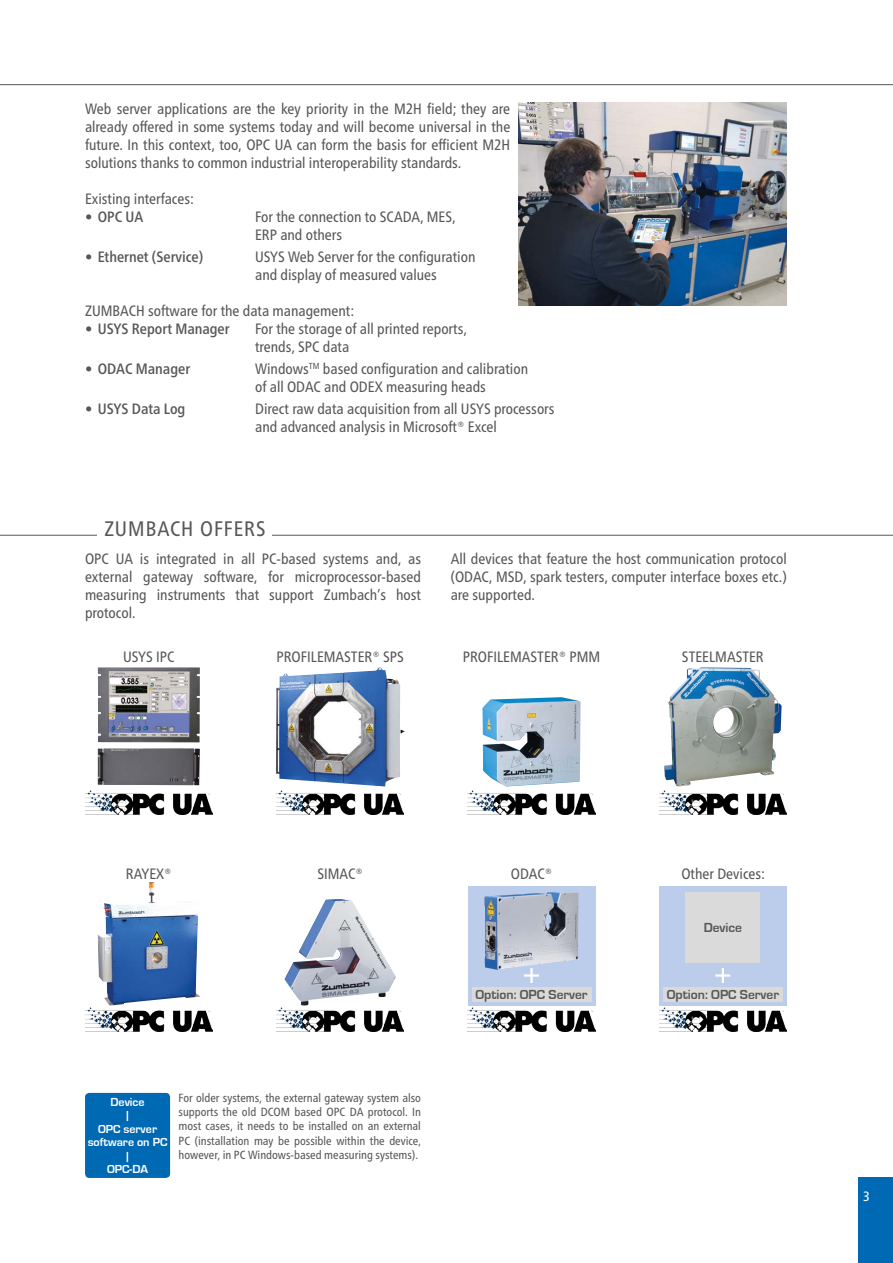
<style>
.page{position:relative;width:893px;height:1263px;background:#fff}
.page>*{position:absolute;margin:0;border:0;box-sizing:border-box;transform-origin:0 0}
.t1{font:condensed 21px "Frutiger Neue LTW1 G";letter-spacing:.04em;color:#575756}
.t2{font:condensed 15px/18px "Frutiger Neue LTW1 G";color:#575756}
.t3{font:500 condensed 15px "Frutiger Neue LTW1 G";color:#575756}
.t4{font:700 13.5px "Eurostile";color:#575756}
.t5{font:condensed 13.5px "Frutiger Neue LTW1 G";color:#fff}
.t6{font:700 12px/13.5px "Eurostile";color:#fff;text-align:center}
.t7{font:condensed 11.85px/14.2px "Frutiger Neue LTW1 G";color:#575756;text-align:justify}
.s1{font-weight:400}
</style>
<div class="page">
<div style="left:859px;top:1178px;width:34px;height:85px;background:#0069b4"></div>
<img style="left:519px;top:102px;width:268px;height:204px">
<img style="left:85px;top:791px;width:128px;height:23px">
<img style="left:276px;top:791px;width:128px;height:23px">
<img style="left:468px;top:791px;width:127px;height:23px">
<img style="left:659px;top:791px;width:128px;height:23px">
<img style="left:98px;top:667px;width:102px;height:75px">
<img style="left:98px;top:748px;width:102px;height:37px">
<img style="left:482px;top:697px;width:99px;height:89px">
<img style="left:664px;top:667px;width:118px;height:119px">
<img style="left:276px;top:667px;width:128px;height:119px">
<img style="left:85px;top:1008px;width:128px;height:23px">
<img style="left:276px;top:1008px;width:128px;height:23px">
<img style="left:285px;top:899px;width:111px;height:106px">
<img style="left:98px;top:882px;width:102px;height:124px">
<img style="left:468px;top:1008px;width:127px;height:23px">
<div style="left:468px;top:887px;width:127px;height:119px;background:#bccdeb"></div>
<div style="left:472px;top:987px;width:119px;height:15px;background:#dadada"></div>
<hr style="left:530px;top:968px;width:3px;height:15px;background:#fff">
<hr style="left:524px;top:974px;width:15px;height:3px;background:#fff">
<img style="left:485px;top:892px;width:93px;height:78px">
<img style="left:659px;top:1008px;width:128px;height:23px">
<div style="left:659px;top:887px;width:128px;height:119px;background:#bccdeb"></div>
<div style="left:663px;top:987px;width:119px;height:15px;background:#dadada"></div>
<svg style="left:722px;top:968px;width:2px;height:15px"></svg>
<hr style="left:715px;top:974px;width:15px;height:3px;background:#fff">
<hr style="left:0;top:84px;width:893px;height:1px;background:#575756">
<hr style="left:0;top:535px;width:893px;height:1px;background:#575756">
<div style="left:98px;top:519px;width:174px;height:17px;background:#fff"></div>
<div style="left:686px;top:893px;width:74px;height:70px;background:#dadada"></div>
<div style="left:85px;top:1093px;width:85px;height:85px;background:#0069b4;border-radius:4px"></div>
<p class="t2" style="left:85px;top:98px;width:427px;text-align:justify">Web server applications are the key priority in the M2H field; they are already offered in some systems today and will become universal in the future. In this context, too, OPC UA can form the basis for efficient M2H solutions thanks to common industrial interoperability standards.</p>
<p class="t2" style="left:85px;top:188px;width:110px">Existing interfaces:</p>
<p class="t3" style="left:85px;top:205px;width:60px"><span class="s1">•</span> OPC UA</p>
<p class="t2" style="left:255px;top:206px;width:202px">For the connection to SCADA, MES,<br>ERP and others</p>
<p class="t3" style="left:85px;top:245px;width:120px"><span class="s1">•</span> Ethernet (Service)</p>
<p class="t2" style="left:255px;top:246px;width:222px">USYS Web Server for the configuration and display of measured values</p>
<p class="t2" style="left:85px;top:300px;width:271px">ZUMBACH software for the data management:</p>
<p class="t3" style="left:85px;top:317px;width:146px"><span class="s1">•</span> USYS Report Manager</p>
<p class="t2" style="left:255px;top:318px;width:213px">For the storage of all printed reports, trends, SPC data</p>
<p class="t3" style="left:85px;top:358px;width:107px"><span class="s1">•</span> ODAC Manager</p>
<p class="t2" style="left:255px;top:359px;width:275px">Windows<sup>TM</sup> based configuration and calibration of all ODAC and ODEX measuring heads</p>
<p class="t3" style="left:85px;top:398px;width:102px"><span class="s1">•</span> USYS Data Log</p>
<p class="t2" style="left:255px;top:399px;width:301px">Direct raw data acquisition from all USYS processors and advanced analysis in Microsoft® Excel</p>
<h1 class="t1" style="left:104px;top:513px;width:163px">ZUMBACH OFFERS</h1>
<p class="t2" style="left:85px;top:549px;width:337px;text-align:justify">OPC UA is integrated in all PC-based systems and, as external gateway software, for microprocessor-based measuring instruments that support Zumbach’s host protocol.</p>
<p class="t2" style="left:451px;top:549px;width:337px;text-align:justify">All devices that feature the host communication protocol (ODAC, MSD, spark testers, computer interface boxes etc.) are supported.</p>
<p class="t2" style="left:123px;top:646px;width:53px">USYS IPC</p>
<p class="t2" style="left:276px;top:646px;width:129px">PROFILEMASTER® SPS</p>
<p class="t2" style="left:463px;top:646px;width:139px">PROFILEMASTER® PMM</p>
<p class="t2" style="left:682px;top:646px;width:83px">STEELMASTER</p>
<p class="t2" style="left:126px;top:863px;width:47px">RAYEX®</p>
<p class="t2" style="left:317px;top:863px;width:47px">SIMAC®</p>
<p class="t6" style="left:88px;top:1095px;width:81px">Device<br>|<br>OPC server software on PC |<br>OPC-DA</p>
<p class="t7" style="left:179px;top:1090px;width:244px">For older systems, the external gateway system also supports the old DCOM based OPC DA protocol. In most cases, it needs to be installed on an external PC (installation may be possible within the device, however, in PC Windows-based measuring systems).</p>
<p class="t2" style="left:511px;top:863px;width:43px">ODAC®</p>
<p class="t4" style="left:475px;top:987px;width:114px">Option: OPC Server</p>
<p class="t2" style="left:681px;top:863px;width:85px">Other Devices:</p>
<p class="t4" style="left:704px;top:920px;width:40px">Device</p>
<p class="t4" style="left:667px;top:987px;width:114px">Option: OPC Server</p>
<p class="t5" style="left:863px;top:1186px;width:8px">3</p>
</div>
